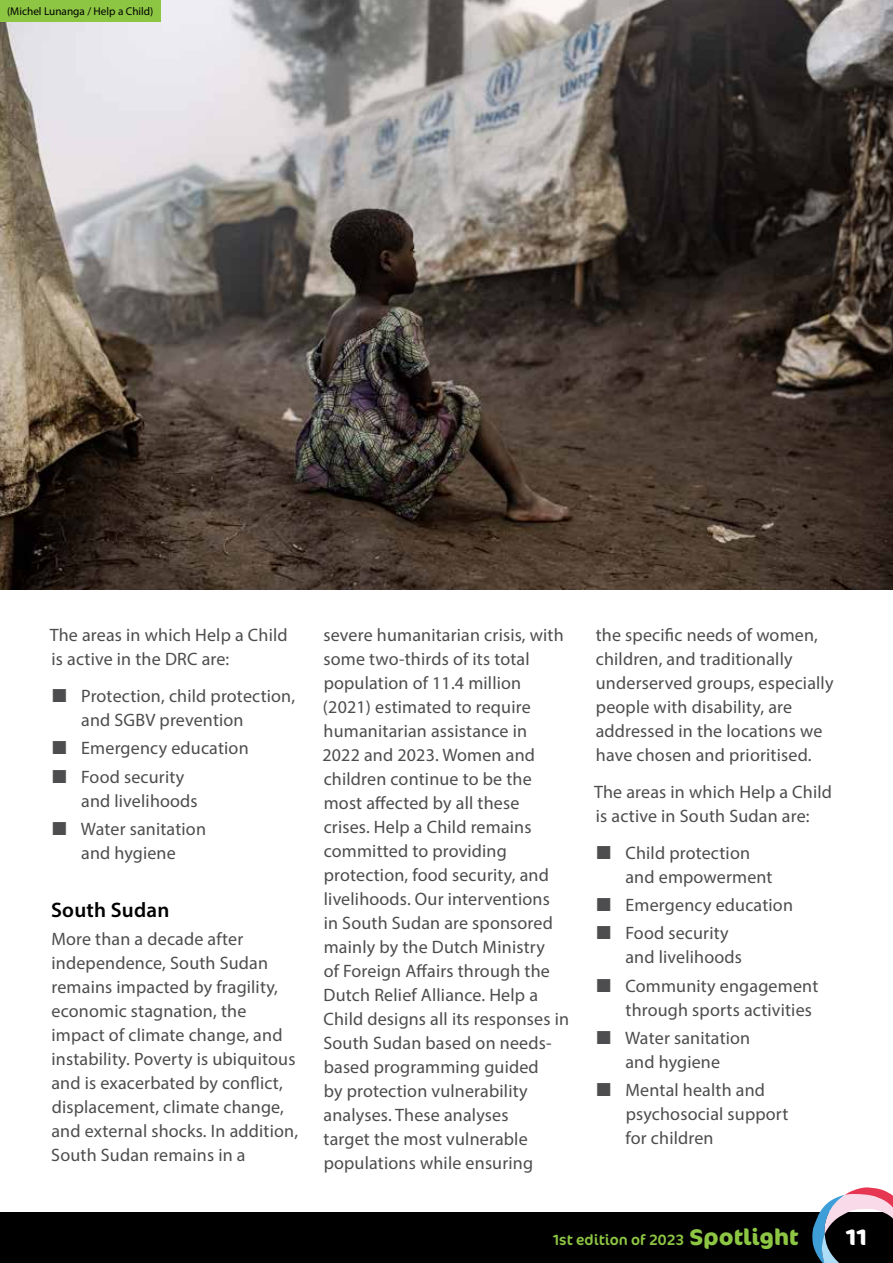
<style>
.page{position:relative;width:893px;height:1263px;background:#fff}
.page>*{position:absolute;margin:0;border:0;box-sizing:border-box;transform-origin:0 0}
.t1{font:700 22.5px "Cocon";color:#fff}
.t2{font:600 21px "Myriad Pro";letter-spacing:.01em;color:#000}
.t3{font:18px/24px "Myriad Pro";letter-spacing:.01em;color:#4d4d4f}
.t4{font:15px "Cocon";color:#8dc643}
.t5{font:11.25px "Myriad Pro";color:#000}
.s1{font-weight:700;font-size:22.5px}
</style>
<div class="page">
<div style="left:0;top:1212px;width:893px;height:51px;background:#000"></div>
<svg style="left:812px;top:1187px;width:81px;height:76px"></svg>
<img style="left:0;top:0;width:893px;height:590px">
<div style="left:0;top:0;width:160px;height:21px;background:#8dc643"></div>
<p class="t5" style="left:7px;top:4px;width:148px">(Michel Lunanga / Help a Child)</p>
<p class="t3" style="left:50px;top:623px;width:239px">The areas in which Help a Child is active in the DRC are:</p>
<p class="t3" style="left:81px;top:684px;width:216px">Protection, child protection, and SGBV prevention</p>
<p class="t3" style="left:81px;top:734px;width:169px;line-height:28.2px">Emergency education<br>Food security</p>
<p class="t3" style="left:81px;top:786px;width:127px;line-height:28.2px">and livelihoods<br>Water sanitation</p>
<p class="t3" style="left:81px;top:841px;width:96px">and hygiene</p>
<p class="t2" style="left:51px;top:896px;width:120px">South Sudan</p>
<p class="t3" style="left:51px;top:927px;width:248px">More than a decade after independence, South Sudan remains impacted by fragility, economic stagnation, the impact of climate change, and instability. Poverty is ubiquitous and is exacerbated by conflict, displacement, climate change, and external shocks. In addition,<br>South Sudan remains in a</p>
<p class="t3" style="left:322px;top:623px;width:248px">severe humanitarian crisis, with some two-thirds of its total population of 11.4 million (2021) estimated to require humanitarian assistance in<br>2022 and 2023. Women and children continue to be the most affected by all these<br>crises. Help a Child remains committed to providing protection, food security, and livelihoods. Our interventions<br>in South Sudan are sponsored mainly by the Dutch Ministry<br>of Foreign Affairs through the<br>Dutch Relief Alliance. Help a<br>Child designs all its responses in<br>South Sudan based on needs&shy;based programming guided<br>by protection vulnerability analyses. These analyses<br>target the most vulnerable populations while ensuring</p>
<p class="t3" style="left:596px;top:623px;width:239px">the specific needs of women, children, and traditionally underserved groups, especially people with disability, are addressed in the locations we have chosen and prioritised.</p>
<p class="t3" style="left:594px;top:780px;width:239px">The areas in which Help a Child is active in South Sudan are:</p>
<p class="t3" style="left:625px;top:840px;width:149px">Child protection and empowerment</p>
<p class="t3" style="left:626px;top:890px;width:169px;line-height:28.2px">Emergency education<br>Food security</p>
<p class="t3" style="left:625px;top:943px;width:194px;line-height:28.2px">and livelihoods<br>Community engagement</p>
<p class="t3" style="left:625px;top:995px;width:188px;line-height:28.2px">through sports activities<br>Water sanitation</p>
<p class="t3" style="left:625px;top:1047px;width:141px;line-height:28.2px">and hygiene<br>Mental health and</p>
<p class="t3" style="left:626px;top:1102px;width:164px">psychosocial support for children</p>
<p class="t4" style="left:553px;top:1231px;width:247px">1st edition of 2023 <span class="s1">Spotlight</span></p>
<p class="t1" style="left:846px;top:1224px;width:23px">11</p>
</div>
